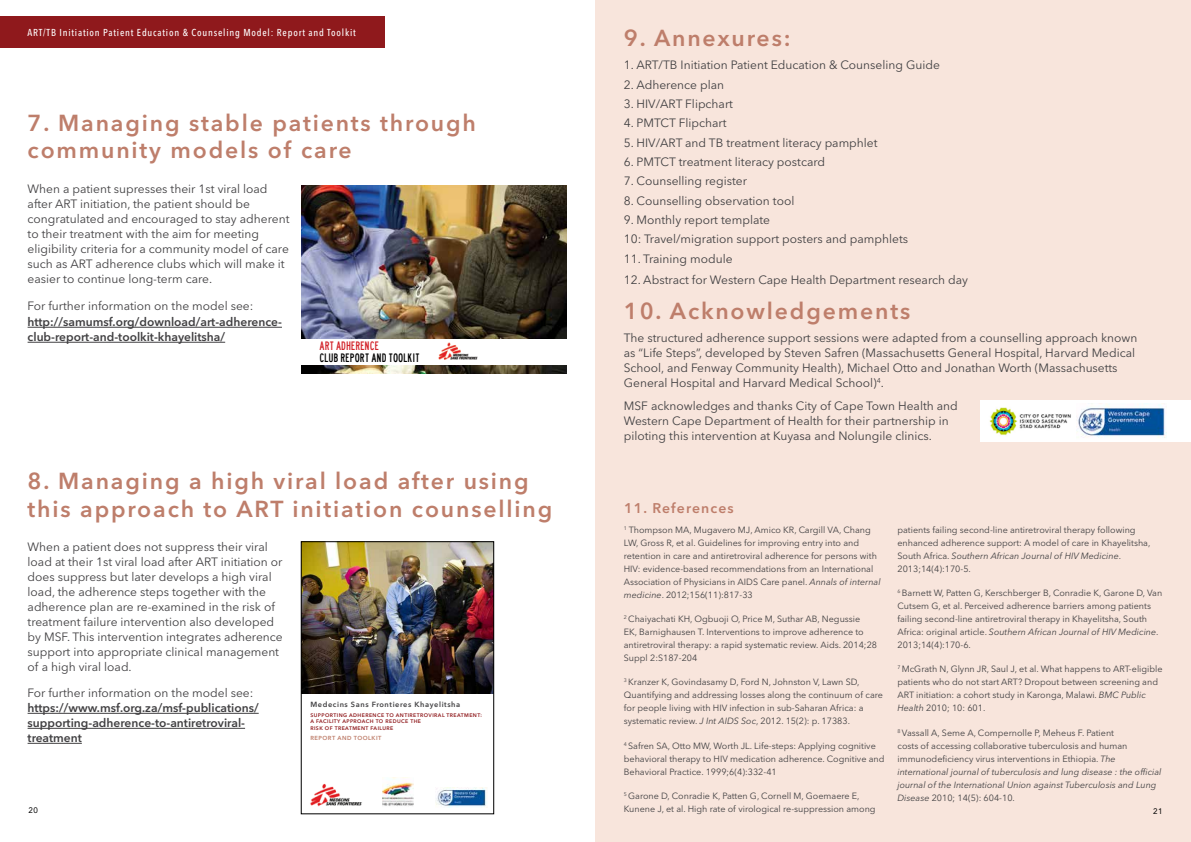
<style>
.page{position:relative;width:1191px;height:842px;background:#fff}
.page>*{position:absolute;margin:0;border:0;box-sizing:border-box;transform-origin:0 0}
.t1{font:600 23px/27.6px "Avenir Next LT Pro";letter-spacing:.08em;color:#be7e6b}
.t2{font:600 14px "Avenir Next LT Pro";letter-spacing:.08em;color:#be7e6b}
.t3{font:12px/15px "Avenir Next LT Pro";color:#414042}
.t4{font:600 12px/15px "Avenir Next LT Pro";color:#414042}
.t5{font:11.3px "lanea";color:#000}
.t6{font:11.3px "lanea";color:#d2232a}
.t7{font:500 condensed 10px "Avenir Next LT Pro";letter-spacing:.08em;color:#fff}
.t8{font:9px/13px "Avenir Next LT Pro";color:#414042}
.t9{font:8px "Avenir LT Std";color:#000}
.t10{font:600 7.4px "Avenir Next LT Pro";letter-spacing:.08em;color:#414042}
.t11{font:600 5.8px "Avenir Next LT Pro";letter-spacing:.08em;color:#be7e6b}
.t12{font:600 5.2px/6.8px "Avenir Next LT Pro";letter-spacing:.08em;color:#8f191c}
.s1{font-style:italic}
</style>
<div class="page">
<div style="left:0;top:17px;width:385px;height:31px;background:#8f191c"></div>
<div style="left:595px;top:0;width:596px;height:842px;background:#f8e5dc"></div>
<hr style="left:28px;top:327px;width:254px;height:1px;background:#414042">
<hr style="left:28px;top:342px;width:197px;height:1px;background:#414042">
<img style="left:301px;top:186px;width:265px;height:187px">
<div style="left:301px;top:339px;width:265px;height:25px;background:#fff"></div>
<img style="left:438px;top:342px;width:40px;height:18px">
<hr style="left:28px;top:713px;width:231px;height:1px;background:#414042">
<hr style="left:28px;top:728px;width:217px;height:1px;background:#414042">
<hr style="left:28px;top:743px;width:54px;height:1px;background:#414042">
<img style="left:310px;top:783px;width:52px;height:24px">
<img style="left:303px;top:543px;width:189px;height:151px">
<img style="left:436px;top:787px;width:51px;height:20px">
<img style="left:382px;top:777px;width:31px;height:29px">
<div style="left:301px;top:541px;width:193px;height:273px;border:1px solid #000"></div>
<div style="left:980px;top:400px;width:211px;height:42px;background:#fff"></div>
<img style="left:1076px;top:403px;width:90px;height:35px">
<img style="left:989px;top:407px;width:82px;height:29px">
<p class="t7" style="left:28px;top:26px;width:330px">ART/TB Initiation Patient Education &amp; Counseling Model: Report and Toolkit</p>
<h1 class="t1" style="left:28px;top:109px;width:450px">7. Managing stable patients through community models of care</h1>
<p class="t3" style="left:28px;top:182px;width:263px">When a patient supresses their 1st viral load after ART initiation, the patient should be congratulated and encouraged to stay adherent to their treatment with the aim for meeting eligibility criteria for a community model of care such as ART adherence clubs which will make it easier to continue long-term care.</p>
<h3 class="t3" style="left:28px;top:298px;width:227px">For further information on the model see:</h3>
<h3 class="t4" style="left:28px;top:314px;width:256px">http://samumsf.org/download/art-adherence&shy;club-report-and-toolkit-khayelitsha/</h3>
<p class="t6" style="left:319px;top:339px;width:61px">ART ADHERENCE</p>
<p class="t5" style="left:319px;top:351px;width:102px">CLUB REPORT AND TOOLKIT</p>
<h1 class="t1" style="left:624px;top:24px;width:168px">9. Annexures:</h1>
<h3 class="t3" style="left:624px;top:58px;width:317px">1. ART/TB Initiation Patient Education &amp; Counseling Guide</h3>
<h3 class="t3" style="left:624px;top:77px;width:102px">2. Adherence plan</h3>
<h3 class="t3" style="left:624px;top:96px;width:111px">3. HIV/ART Flipchart</h3>
<h3 class="t3" style="left:624px;top:116px;width:104px">4. PMTCT Flipchart</h3>
<h3 class="t3" style="left:624px;top:135px;width:255px">5. HIV/ART and TB treatment literacy pamphlet</h3>
<h3 class="t3" style="left:624px;top:154px;width:203px">6. PMTCT treatment literacy postcard</h3>
<h3 class="t3" style="left:624px;top:174px;width:125px">7. Counselling register</h3>
<h3 class="t3" style="left:624px;top:193px;width:172px">8. Counselling observation tool</h3>
<h3 class="t3" style="left:624px;top:210px;width:286px;line-height:19.3px">9. Monthly report template<br>10: Travel/migration support posters and pamphlets</h3>
<h3 class="t3" style="left:624px;top:251px;width:110px">11. Training module</h3>
<h3 class="t3" style="left:624px;top:272px;width:346px">12. Abstract for Western Cape Health Department research day</h3>
<h1 class="t1" style="left:624px;top:297px;width:288px">10. Acknowledgements</h1>
<p class="t3" style="left:624px;top:331px;width:515px">The structured adherence support sessions were adapted from a counselling approach known as “Life Steps”, developed by Steven Safren (Massachusetts General Hospital, Harvard Medical School, and Fenway Community Health), Michael Otto and Jonathan Worth (Massachusetts General Hospital and Harvard Medical School)<sup>4</sup>.</p>
<h3 class="t3" style="left:624px;top:398px;width:335px">MSF acknowledges and thanks City of Cape Town Health and<br>Western Cape Department of Health for their partnership in piloting this intervention at Kuyasa and Nolungile clinics.</h3>
<h1 class="t1" style="left:28px;top:467px;width:526px">8. Managing a high viral load after using this approach to ART initiation counselling</h1>
<h2 class="t2" style="left:624px;top:499px;width:111px">11. References</h2>
<p class="t8" style="left:624px;top:523px;width:258px"><sup>1</sup> Thompson MA, Mugavero MJ, Amico KR, Cargill VA, Chang LW, Gross R, et al. Guidelines for improving entry into and retention in care and antiretroviral adherence for persons with HIV: evidence-based recommendations from an International Association of Physicians in AIDS Care panel. <span class="s1">Annals of internal medicine</span>. 2012;156(11):817-33</p>
<p class="t8" style="left:624px;top:612px;width:255px"><sup>2</sup> Chaiyachati KH, Ogbuoji O, Price M, Suthar AB, Negussie<br>EK, Barnighausen T. Interventions to improve adherence to antiretroviral therapy: a rapid systematic review. Aids. 2014;28<br>Suppl 2:S187-204</p>
<p class="t8" style="left:624px;top:676px;width:261px"><sup>3</sup> Kranzer K, Govindasamy D, Ford N, Johnston V, Lawn SD, Quantifying and addressing losses along the continuum of care for people living with HIV infection in sub-Saharan Africa: a systematic review. <span class="s1">J Int AIDS Soc</span>, 2012. 15(2): p. 17383.</p>
<p class="t8" style="left:624px;top:739px;width:262px"><sup>4</sup> Safren SA, Otto MW, Worth JL. Life-steps: Applying cognitive behavioral therapy to HIV medication adherence. Cognitive and<br>Behavioral Practice. 1999;6(4):332-41</p>
<p class="t8" style="left:624px;top:789px;width:253px"><sup>5</sup> Garone D, Conradie K, Patten G, Cornell M, Goemaere E,<br>Kunene J, et al. High rate of virological re-suppression among</p>
<p class="t8" style="left:897px;top:523px;width:254px">patients failing second-line antiretroviral therapy following enhanced adherence support: A model of care in Khayelitsha, South Africa. <span class="s1">Southern African Journal of HIV Medicine</span>.<br>2013;14(4):170-5.</p>
<p class="t8" style="left:897px;top:586px;width:266px"><sup>6</sup> Barnett W, Patten G, Kerschberger B, Conradie K, Garone D, Van Cutsem G, et al. Perceived adherence barriers among patients failing second-line antiretroviral therapy in Khayelitsha, South Africa: original article. <span class="s1">Southern African Journal of HIV Medicine</span>.<br>2013;14(4):170-6.</p>
<p class="t8" style="left:897px;top:663px;width:267px"><sup>7</sup> McGrath N, Glynn JR, Saul J, et al. What happens to ART-eligible patients who do not start ART? Dropout between screening and ART initiation: a cohort study in Karonga, Malawi. <span class="s1">BMC Public Health</span> 2010; 10: 601.</p>
<p class="t8" style="left:897px;top:726px;width:265px"><sup>8</sup> Vassall A, Seme A, Compernolle P, Meheus F. Patient<br>costs of accessing collaborative tuberculosis and human immunodeficiency virus interventions in Ethiopia. <span class="s1">The international journal of tuberculosis and lung disease : the official journal of the International Union against Tuberculosis and Lung Disease</span> 2010; 14(5): 604-10.</p>
<p class="t3" style="left:28px;top:539px;width:257px">When a patient does not suppress their viral load at their 1st viral load after ART initiation or does suppress but later develops a high viral load, the adherence steps together with the adherence plan are re-examined in the risk of treatment failure intervention also developed by MSF. This intervention integrates adherence support into appropriate clinical management of a high viral load.</p>
<h3 class="t3" style="left:28px;top:685px;width:227px">For further information on the model see:</h3>
<h3 class="t4" style="left:28px;top:700px;width:233px">https://www.msf.org.za/msf-publications/ supporting-adherence-to-antiretroviral&shy;treatment</h3>
<p class="t10" style="left:310px;top:700px;width:151px">Medecins Sans Frontieres Khayelitsha</p>
<p class="t12" style="left:310px;top:711px;width:173px">SUPPORTING ADHERENCE TO ANTIRETROVIRAL TREATMENT:<br>A FACILITY APPROACH TO REDUCE THE<br>RISK OF TREATMENT FAILURE</p>
<p class="t11" style="left:310px;top:734px;width:73px">REPORT AND TOOLKIT</p>
<p class="t9" style="left:28px;top:805px;width:11px">20</p>
<p class="t9" style="left:1153px;top:806px;width:11px">21</p>
</div>
